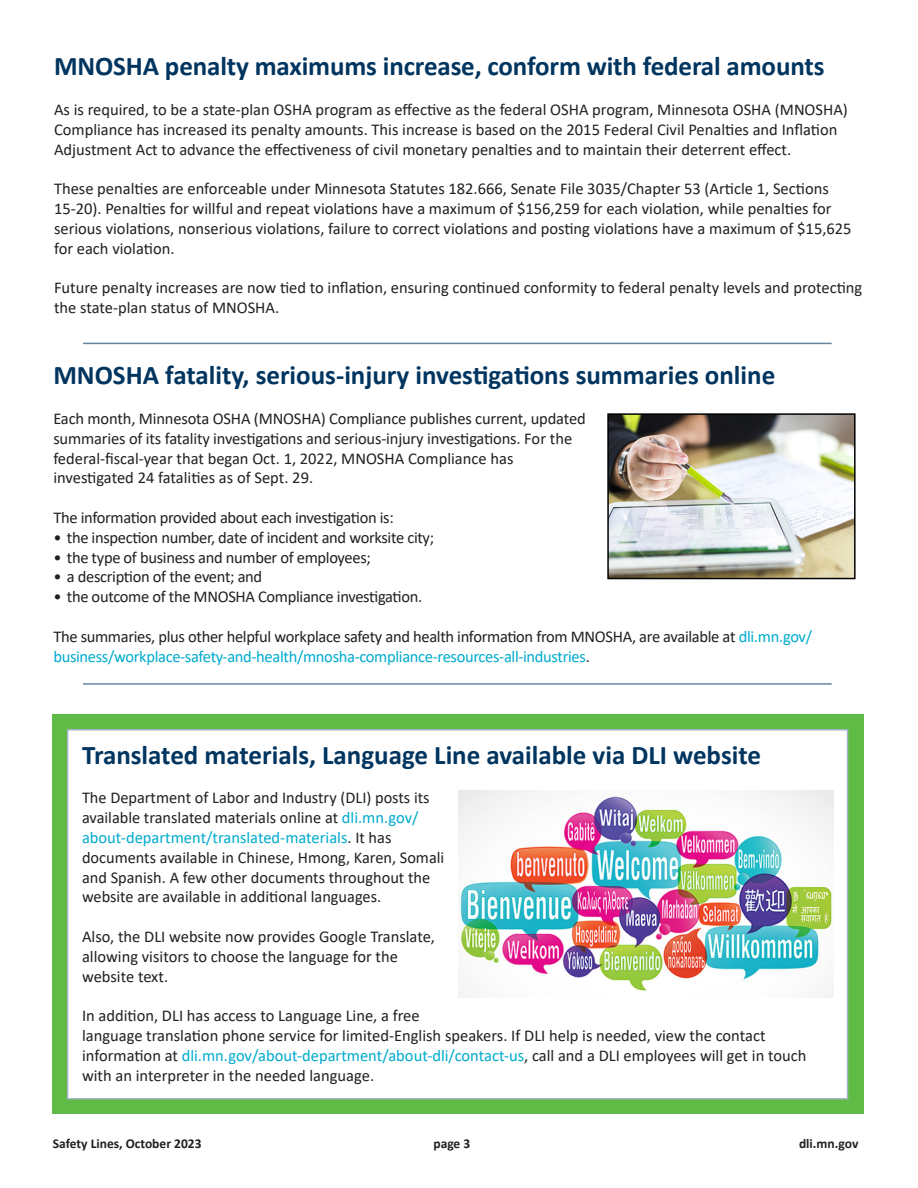
<style>
.page{position:relative;width:918px;height:1188px;background:#fff}
.page>*{position:absolute;margin:0;border:0;box-sizing:border-box;transform-origin:0 0}
.heading_1{font:700 27px "Calibri";color:#003560}
.Text{font:16.5px/19.8px "Calibri";color:#231f20}
.Text-2{font:16.5px/19.8px "Calibri";letter-spacing:-.02em;color:#231f20}
.t1{font:700 13.5px "Calibri";color:#231f20}
.s1{color:#00abcd}
</style>
<div class="page">
<div style="left:53px;top:714px;width:811px;height:400px;background:#60bb46"></div>
<div style="left:67px;top:729px;width:781px;height:371px;background:#fff;border:2px solid #a8b4cb"></div>
<img style="left:459px;top:791px;width:374px;height:206px">
<hr style="left:83px;top:683px;width:749px;height:2px;background:#003560">
<hr style="left:83px;top:343px;width:749px;height:1px;background:#003560">
<img style="left:610px;top:416px;width:243px;height:160px">
<div style="left:607px;top:413px;width:249px;height:166px;border:2px solid #000"></div>
<p class="heading_1" style="left:54px;top:47px;width:772px">MNOSHA penalty maximums increase, conform with federal amounts</p>
<p class="Text" style="left:54px;top:99px;width:795px">As is required, to be a state-plan OSHA program as effective as the federal OSHA program, Minnesota OSHA (MNOSHA)<br>Compliance has increased its penalty amounts. This increase is based on the 2015 Federal Civil Penalties and Inflation<br>Adjustment Act to advance the effectiveness of civil monetary penalties and to maintain their deterrent effect.</p>
<p class="Text" style="left:54px;top:178px;width:799px">These penalties are enforceable under Minnesota Statutes 182.666, Senate File 3035/Chapter 53 (Article 1, Sections 15-20). Penalties for willful and repeat violations have a maximum of $156,259 for each violation, while penalties for serious violations, nonserious violations, failure to correct violations and posting violations have a maximum of $15,625 for each violation.</p>
<p class="Text" style="left:54px;top:277px;width:810px">Future penalty increases are now tied to inflation, ensuring continued conformity to federal penalty levels and protecting the state-plan status of MNOSHA.</p>
<p class="heading_1" style="left:53px;top:356px;width:723px">MNOSHA fatality, serious-injury investigations summaries online</p>
<p class="Text" style="left:53px;top:408px;width:534px">Each month, Minnesota OSHA (MNOSHA) Compliance publishes current, updated summaries of its fatality investigations and serious-injury investigations. For the federal-fiscal-year that began Oct. 1, 2022, MNOSHA Compliance has investigated 24 fatalities as of Sept. 29.</p>
<p class="Text-2" style="left:53px;top:507px;width:342px">The information provided about each investigation is:</p>
<p class="Text-2" style="left:53px;top:527px;width:382px">• the inspection number, date of incident and worksite city;</p>
<p class="Text-2" style="left:53px;top:547px;width:319px">• the type of business and number of employees;</p>
<p class="Text-2" style="left:53px;top:567px;width:210px">• a description of the event; and</p>
<p class="Text-2" style="left:53px;top:586px;width:370px">• the outcome of the MNOSHA Compliance investigation.</p>
<p class="Text-2" style="left:53px;top:626px;width:760px">The summaries, plus other helpful workplace safety and health information from MNOSHA, are available at <span class="s1">dli.mn.gov/ business/workplace-safety-and-health/mnosha-compliance-resources-all-industries</span>.</p>
<p class="heading_1" style="left:82px;top:736px;width:680px">Translated materials, Language Line available via DLI website</p>
<p class="Text" style="left:82px;top:788px;width:364px">The Department of Labor and Industry (DLI) posts its available translated materials online at <span class="s1">dli.mn.gov/ about-department/translated-materials</span>. It has documents available in Chinese, Hmong, Karen, Somali and Spanish. A few other documents throughout the website are available in additional languages.</p>
<p class="Text" style="left:82px;top:926px;width:355px">Also, the DLI website now provides Google Translate, allowing visitors to choose the language for the website text.</p>
<p class="Text" style="left:82px;top:1005px;width:726px">In addition, DLI has access to Language Line, a free<br>language translation phone service for limited-English speakers. If DLI help is needed, view the contact information at <span class="s1">dli.mn.gov/about-department/about-dli/contact-us</span>, call and a DLI employees will get in touch with an interpreter in the needed language.</p>
<p class="t1" style="left:53px;top:1134px;width:150px">Safety Lines, October 2023</p>
<p class="t1" style="left:433px;top:1134px;width:38px">page 3</p>
<p class="t1" style="left:799px;top:1134px;width:61px">dli.mn.gov</p>
</div>
